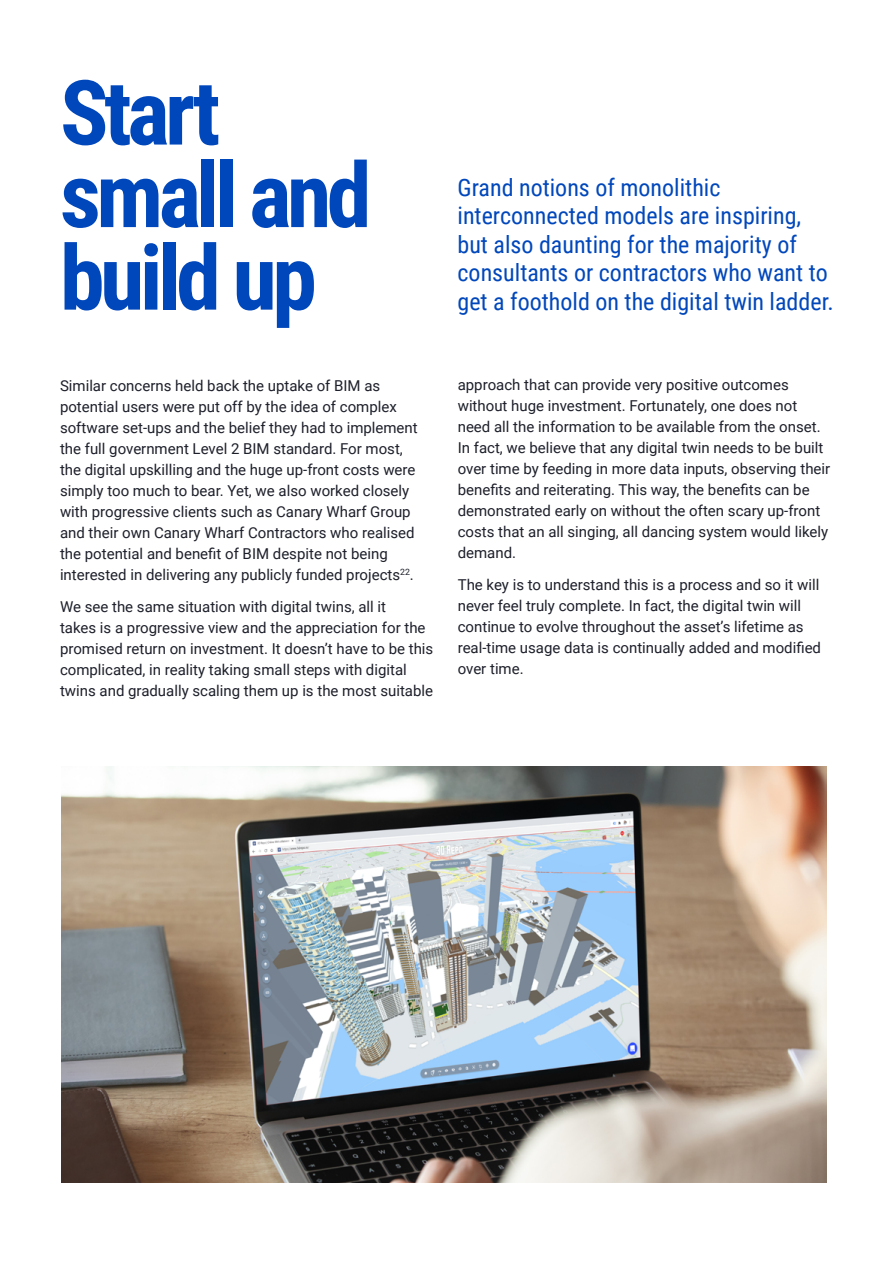
<style>
.page{position:relative;width:893px;height:1263px;background:#fff}
.page>*{position:absolute;margin:0;border:0;box-sizing:border-box;transform-origin:0 0}
.t1{font:700 90px/82.5px "Roboto Condensed";letter-spacing:-.05em;color:#0047bb}
.t2{font:24px/28.5px "Roboto Condensed";color:#0047bb}
.t3{font:15px/21px "Roboto";color:#1d1f2a}
</style>
<div class="page">
<img style="left:61px;top:766px;width:766px;height:416px">
<h1 class="t1" style="left:60px;top:68px;width:313px">Start small and build up</h1>
<p class="t3" style="left:60px;top:375px;width:359px">Similar concerns held back the uptake of BIM as potential users were put off by the idea of complex software set-ups and the belief they had to implement the full government Level 2 BIM standard. For most, the digital upskilling and the huge up-front costs were simply too much to bear. Yet, we also worked closely with progressive clients such as Canary Wharf Group and their own Canary Wharf Contractors who realised the potential and benefit of BIM despite not being interested in delivering any publicly funded projects<sup>22</sup>.</p>
<p class="t3" style="left:60px;top:595px;width:375px">We see the same situation with digital twins, all it<br>takes is a progressive view and the appreciation for the promised return on investment. It doesn’t have to be this complicated, in reality taking small steps with digital twins and gradually scaling them up is the most suitable</p>
<h2 class="t2" style="left:458px;top:172px;width:378px">Grand notions of monolithic interconnected models are inspiring, but also daunting for the majority of consultants or contractors who want to get a foothold on the digital twin ladder.</h2>
<p class="t3" style="left:458px;top:374px;width:374px">approach that can provide very positive outcomes without huge investment. Fortunately, one does not need all the information to be available from the onset.<br>In fact, we believe that any digital twin needs to be built over time by feeding in more data inputs, observing their benefits and reiterating. This way, the benefits can be demonstrated early on without the often scary up-front costs that an all singing, all dancing system would likely demand.</p>
<p class="t3" style="left:458px;top:573px;width:365px">The key is to understand this is a process and so it will never feel truly complete. In fact, the digital twin will continue to evolve throughout the asset’s lifetime as real-time usage data is continually added and modified over time.</p>
</div>
